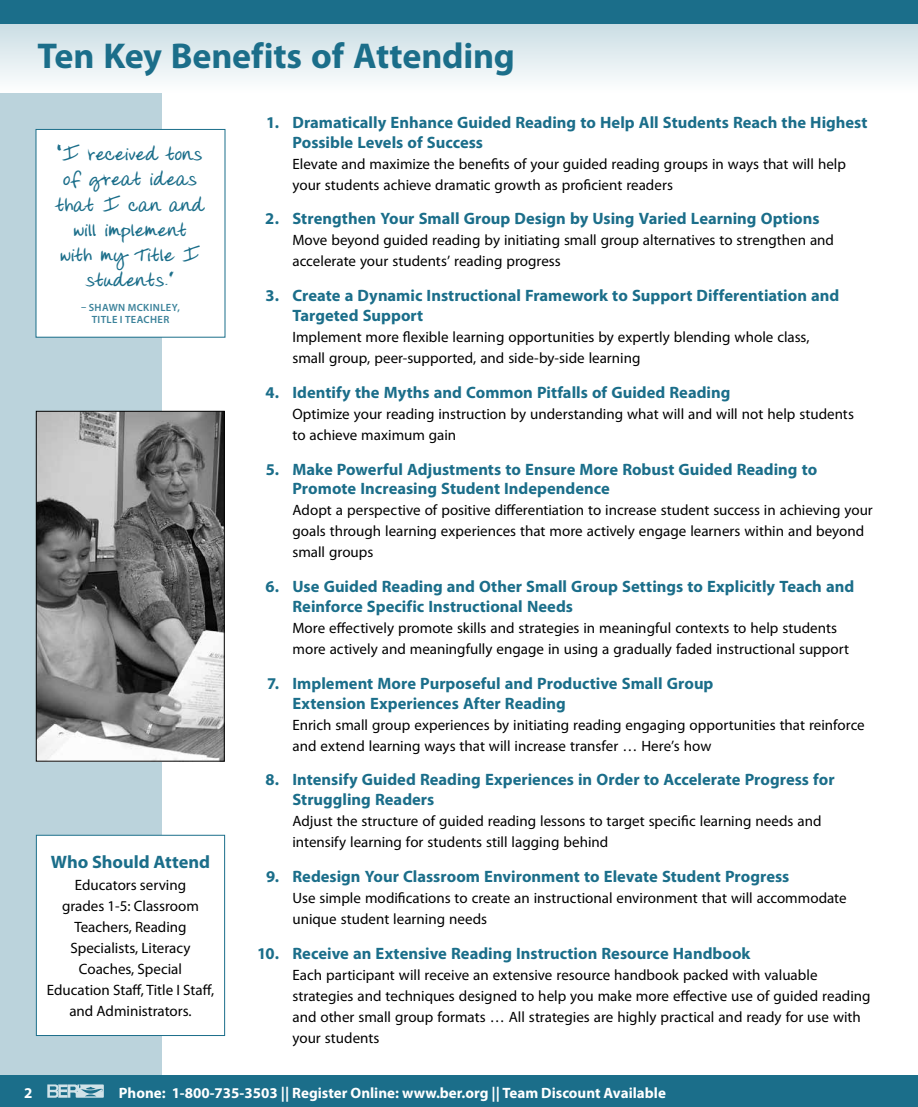
<style>
.page{position:relative;width:918px;height:1107px;background:#fff}
.page>*{position:absolute;margin:0;border:0;box-sizing:border-box;transform-origin:0 0}
.t1{font:700 36px "Myriad Pro";letter-spacing:-.005em;color:#1b6e8a}
.t2{font:700 21px/25.2px "Donnys Hand";letter-spacing:.005em;color:#1b6e8a;text-align:center}
.t3{font:700 18px "Myriad Pro";letter-spacing:-.005em;color:#1b6e8a}
.t4{font:700 16.5px/19.8px "Myriad Pro";color:#1b6e8a}
.t5{font:15px/21px "Myriad Pro";color:#000}
.t6{font:700 15px "Myriad Pro";color:#fff}
.t7{font:600 10.5px/12.6px "Myriad Pro";letter-spacing:.035em;color:#3b829a;text-align:center}
</style>
<div class="page">
<div style="left:0;top:0;width:162px;height:1107px;background:#bbd3dc"></div>
<div style="left:0;top:1076px;width:918px;height:31px;background:#1b6e8a"></div>
<svg style="left:47px;top:1084px;width:57px;height:14px"></svg>
<svg style="left:0;top:24px;width:918px;height:68px"></svg>
<div style="left:0;top:0;width:918px;height:24px;background:#1b6e8a"></div>
<div style="left:36px;top:835px;width:189px;height:201px;background:#fff"></div>
<div style="left:36px;top:835px;width:189px;height:201px;border:1px solid #1b6e8a"></div>
<div style="left:36px;top:129px;width:189px;height:208px;background:#fff"></div>
<div style="left:36px;top:129px;width:189px;height:209px;border:1px solid #1b6e8a"></div>
<img style="left:38px;top:413px;width:185px;height:346px">
<div style="left:36px;top:411px;width:189px;height:350px;border:1px solid #000"></div>
<h1 class="t1" style="left:38px;top:32px;width:479px">Ten Key Benefits of Attending</h1>
<h2 class="t2" style="left:56px;top:143px;width:150px">“I received tons of great ideas that I can and will implement with my Title I students.”</h2>
<p class="t7" style="left:81px;top:301px;width:100px">– SHAWN MCKINLEY,<br>TITLE I TEACHER</p>
<p class="t3" style="left:51px;top:850px;width:161px">Who Should Attend</p>
<p class="t5" style="left:47px;top:875px;width:169px;text-align:center">Educators serving<br>grades 1‑5: Classroom<br>Teachers, Reading<br>Specialists, Literacy<br>Coaches, Special<br>Education Staff, Title I Staff, and Administrators.</p>
<p class="t4" style="left:293px;top:112px;width:577px;text-indent:-26px">1. Dramatically Enhance Guided Reading to Help All Students Reach the Highest<br>Possible Levels of Success</p>
<p class="t5" style="left:292px;top:153px;width:555px">Elevate and maximize the benefits of your guided reading groups in ways that will help your students achieve dramatic growth as proficient readers</p>
<p class="t4" style="left:265px;top:208px;width:556px">2. Strengthen Your Small Group Design by Using Varied Learning Options</p>
<p class="t5" style="left:292px;top:230px;width:543px">Move beyond guided reading by initiating small group alternatives to strengthen and accelerate your students’ reading progress</p>
<p class="t4" style="left:293px;top:285px;width:548px;text-indent:-27px">3. Create a Dynamic Instructional Framework to Support Differentiation and<br>Targeted Support</p>
<p class="t5" style="left:292px;top:326px;width:519px">Implement more flexible learning opportunities by expertly blending whole class, small group, peer‑supported, and side‑by‑side learning</p>
<p class="t4" style="left:265px;top:382px;width:466px">4. Identify the Myths and Common Pitfalls of Guided Reading</p>
<p class="t5" style="left:292px;top:403px;width:563px">Optimize your reading instruction by understanding what will and will not help students to achieve maximum gain</p>
<p class="t4" style="left:293px;top:459px;width:526px;text-indent:-27px">5. Make Powerful Adjustments to Ensure More Robust Guided Reading to<br>Promote Increasing Student Independence</p>
<p class="t5" style="left:292px;top:500px;width:582px">Adopt a perspective of positive differentiation to increase student success in achieving your goals through learning experiences that more actively engage learners within and beyond small groups</p>
<p class="t4" style="left:292px;top:576px;width:563px;text-indent:-27px">6. Use Guided Reading and Other Small Group Settings to Explicitly Teach and<br>Reinforce Specific Instructional Needs</p>
<p class="t5" style="left:292px;top:617px;width:558px">More effectively promote skills and strategies in meaningful contexts to help students more actively and meaningfully engage in using a gradually faded instructional support</p>
<p class="t4" style="left:293px;top:673px;width:423px;text-indent:-25px">7. Implement More Purposeful and Productive Small Group<br>Extension Experiences After Reading</p>
<p class="t5" style="left:292px;top:714px;width:574px">Enrich small group experiences by initiating reading engaging opportunities that reinforce and extend learning ways that will increase transfer … Here’s how</p>
<p class="t4" style="left:293px;top:769px;width:544px;text-indent:-27px">8. Intensify Guided Reading Experiences in Order to Accelerate Progress for<br>Struggling Readers</p>
<p class="t5" style="left:292px;top:810px;width:531px">Adjust the structure of guided reading lessons to target specific learning needs and intensify learning for students still lagging behind</p>
<p class="t4" style="left:266px;top:866px;width:525px">9. Redesign Your Classroom Environment to Elevate Student Progress</p>
<p class="t5" style="left:292px;top:887px;width:556px">Use simple modifications to create an instructional environment that will accommodate unique student learning needs</p>
<p class="t4" style="left:257px;top:943px;width:495px">10. Receive an Extensive Reading Instruction Resource Handbook</p>
<p class="t5" style="left:292px;top:964px;width:580px">Each participant will receive an extensive resource handbook packed with valuable strategies and techniques designed to help you make more effective use of guided reading and other small group formats … All strategies are highly practical and ready for use with your students</p>
<p class="t6" style="left:24px;top:1083px;width:10px">2</p>
<p class="t6" style="left:119px;top:1083px;width:549px">Phone: 1-800-735-3503 || Register Online: www.ber.org || Team Discount Available</p>
</div>
